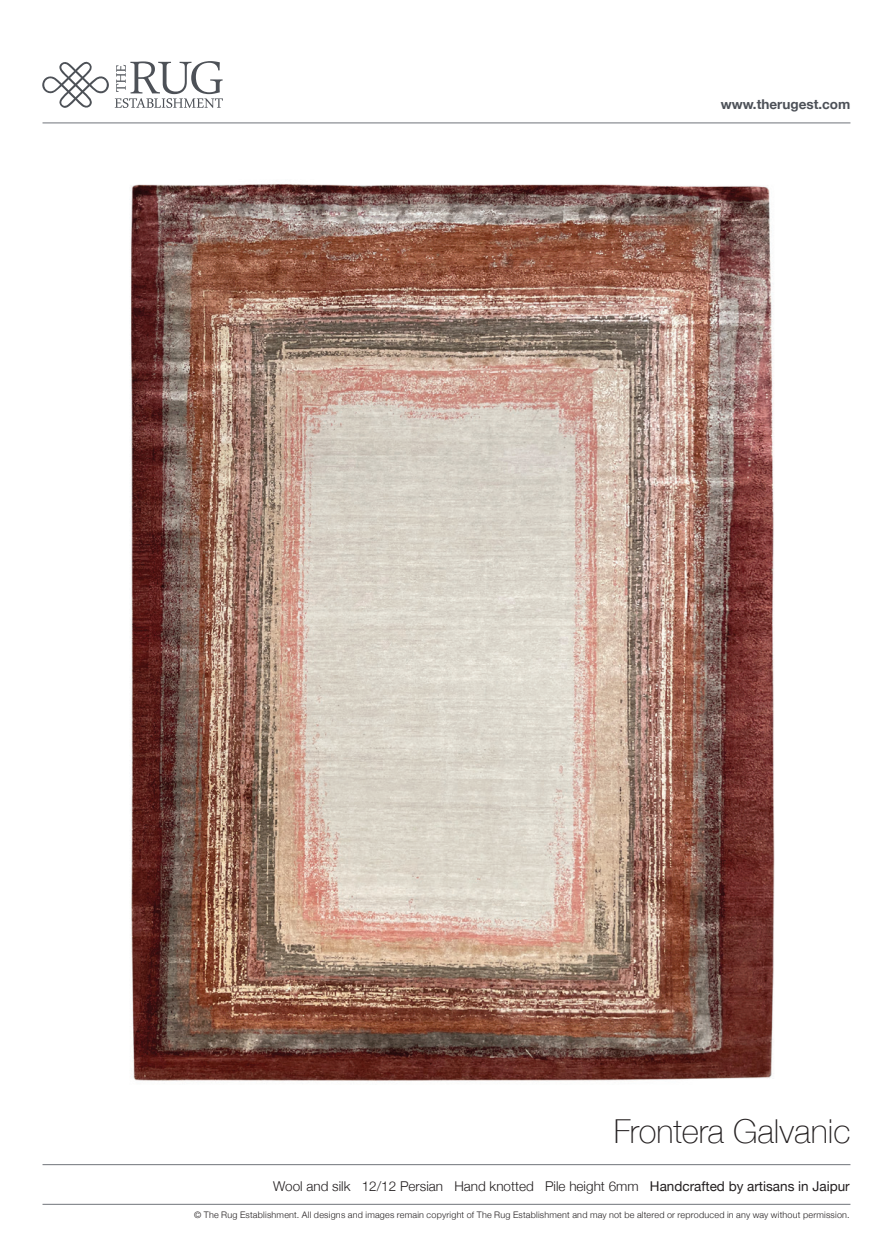
<style>
.page{position:relative;width:893px;height:1259px;background:#fff}
.page>*{position:absolute;margin:0;border:0;box-sizing:border-box;transform-origin:0 0}
.t1{font:100 33px "Helvetica Neue";color:#231f20}
.t2{font:300 13.5px "Helvetica Neue";color:#231f20}
.t3{font:700 13.5px "Helvetica Neue";color:#4d5158}
.t4{font:300 9px "Helvetica Neue";letter-spacing:.025em;color:#231f20}
.s1{font-weight:400}
</style>
<div class="page">
<hr style="left:43px;top:123px;width:807px;height:1px;background:#70747a">
<svg style="left:42px;top:61px;width:67px;height:47px"></svg>
<svg style="left:115px;top:61px;width:108px;height:47px"></svg>
<hr style="left:43px;top:1204px;width:807px;height:1px;background:#70747a">
<hr style="left:43px;top:1164px;width:807px;height:1px;background:#70747a">
<img style="left:130px;top:184px;width:645px;height:897px">
<h2 class="t3" style="left:721px;top:94px;width:131px">www.therugest.com</h2>
<h1 class="t1" style="left:614px;top:1106px;width:238px">Frontera Galvanic</h1>
<h2 class="t2" style="left:273px;top:1175px;width:578px">Wool and silk 12/12 Persian Hand knotted Pile height 6mm <span class="s1">Handcrafted by artisans in Jaipur</span></h2>
<p class="t4" style="left:194px;top:1207px;width:657px">© The Rug Establishment. All designs and images remain copyright of The Rug Establishment and may not be altered or reproduced in any way without permission.</p>
</div>
